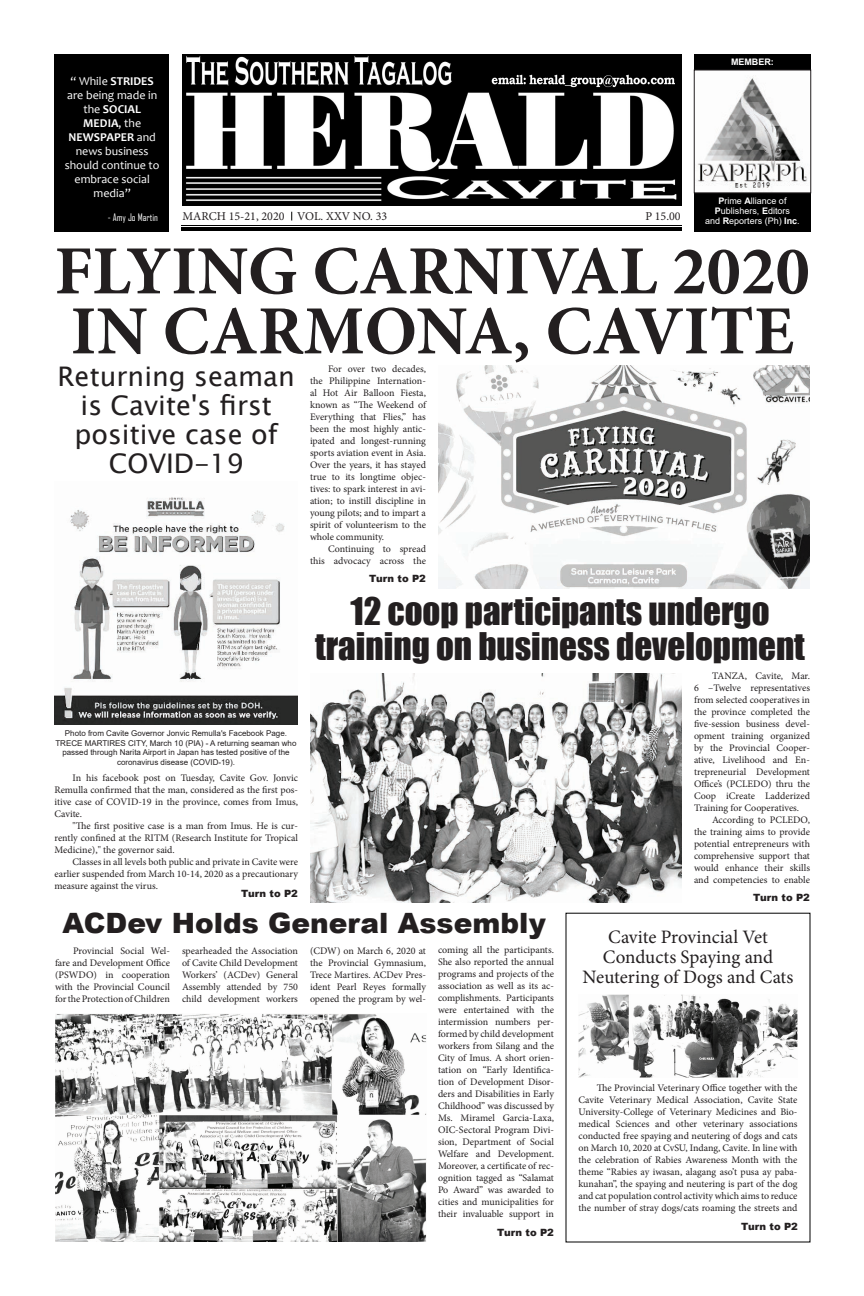
<style>
.page{position:relative;width:864px;height:1296px;background:#fff}
.page>*{position:absolute;margin:0;border:0;box-sizing:border-box;transform-origin:0 0}
.t1{font:700 69px/60px "Minion Pro";color:#231f20}
.t2{font:35px/35px "Impact";color:#231f20;text-align:center}
.t3{font:900 28px "Arial";color:#231f20}
.t4{font:27px/29px "Lucida Sans Unicode";color:#231f20;text-align:center}
.t5{font:19px/20px "Minion Pro";color:#231f20;text-align:center}
.t6{font:12px/14px "Candara";color:#fff;text-align:center}
.t7{font:12px "Minion Pro";color:#231f20}
.t8{font:700 12px "Candara";color:#fff}
.t9{font:10px/12px "Minion Pro";color:#231f20;text-align:justify}
.t10{font:900 10px "Arial";color:#231f20}
.t11{font:10px "Agency FB";color:#fff}
.t12{font:9px "Arial";color:#fff}
.t13{font:700 9px "Arial";color:#fff}
.t14{font:8px/9.6px "Arial";color:#231f20;text-align:center}
.s1{font-weight:700}
.s2{font-weight:400}
</style>
<div class="page">
<hr style="left:181px;top:227px;width:501px;height:4px;background:#000">
<hr style="left:181px;top:225px;width:501px;height:1px;background:#000">
<img style="left:182px;top:54px;width:500px;height:151px">
<div style="left:54px;top:54px;width:116px;height:177px;background:#000"></div>
<div style="left:694px;top:54px;width:117px;height:177px;background:#000"></div>
<img style="left:696px;top:72px;width:113px;height:119px">
<div style="left:694px;top:70px;width:117px;height:123px;border:1px solid #231f20"></div>
<img style="left:438px;top:366px;width:372px;height:223px">
<img style="left:54px;top:497px;width:244px;height:228px">
<img style="left:310px;top:674px;width:372px;height:228px">
<img style="left:55px;top:1014px;width:372px;height:228px">
<img style="left:578px;top:994px;width:219px;height:83px">
<p class="t13" style="left:731px;top:56px;width:44px">MEMBER:</p>
<p class="t6" style="left:67px;top:74px;width:92px">“ While <span class="s1">STRIDES </span>are being made in the <span class="s1">SOCIAL</span></p>
<p class="t8" style="left:83px;top:115px;width:59px">MEDIA<span class="s2">, the</span></p>
<p class="t6" style="left:65px;top:130px;width:96px"><span class="s1">NEWSPAPER</span> and news business should continue to</p>
<p class="t6" style="left:75px;top:172px;width:77px">embrace social</p>
<p class="t6" style="left:94px;top:186px;width:39px">media”</p>
<p class="t11" style="left:108px;top:211px;width:51px">- Amy Jo Martin</p>
<p class="t12" style="left:718px;top:195px;width:70px"><span class="s1">P</span>rime <span class="s1">A</span>lliance of</p>
<p class="t12" style="left:715px;top:205px;width:77px"><span class="s1">P</span>ublishers, <span class="s1">E</span>ditors</p>
<p class="t12" style="left:705px;top:215px;width:96px">and <span class="s1">R</span>eporters (Ph) <span class="s1">Inc</span>.</p>
<p class="t7" style="left:183px;top:208px;width:104px">MARCH 15-21, 2020</p>
<p class="t7" style="left:297px;top:208px;width:92px">VOL. XXV NO. 33</p>
<p class="t7" style="left:645px;top:208px;width:37px">P 15.00</p>
<p class="t1" style="left:54px;top:240px;width:757px">FLYING CARNIVAL 2020<br>IN CARMONA, CAVITE</p>
<p class="t9" style="left:310px;top:363px;width:118px;text-indent:18px">For over two decades, the Philippine Internation&shy;al Hot Air Balloon Fiesta, known as “The Weekend of Everything that Flies,” has been the most highly antic&shy;ipated and longest-running sports aviation event in Asia.<br>Over the years, it has stayed true to its longtime objec&shy;tives: to spark interest in avi&shy;ation; to instill discipline in young pilots; and to impart a spirit of volunteerism to the whole community.</p>
<p class="t9" style="left:310px;top:543px;width:118px;text-align:right">Continuing to spread<br>this advocacy across the</p>
<p class="t4" style="left:58px;top:362px;width:239px">Returning seaman is Cavite's first positive case of<br>COVID-19</p>
<p class="t10" style="left:369px;top:571px;width:58px">Turn to P2</p>
<p class="t2" style="left:315px;top:593px;width:491px">12 coop participants undergo training on business development</p>
<p class="t9" style="left:694px;top:670px;width:118px;text-indent:18px">TANZA, Cavite, Mar.<br>6 –Twelve representatives from selected cooperatives in the province completed the five-session business devel&shy;opment training organized by the Provincial Cooper&shy;ative, Livelihood and En&shy;trepreneurial Development Office’s (PCLEDO) thru the Coop iCreate Ladderized Training for Cooperatives.</p>
<p class="t9" style="left:694px;top:814px;width:118px;text-indent:18px">According to PCLEDO, the training aims to provide potential entrepreneurs with comprehensive support that would enhance their skills and competencies to enable</p>
<p class="t3" style="left:62px;top:903px;width:485px">ACDev Holds General Assembly</p>
<p class="t9" style="left:55px;top:945px;width:117px;text-indent:18px">Provincial Social Wel&shy;fare and Development Office (PSWDO) in cooperation with the Provincial Council for the Protection of Children</p>
<p class="t9" style="left:182px;top:945px;width:118px">spearheaded the Association of Cavite Child Development Workers’ (ACDev) General Assembly attended by 750 child development workers</p>
<p class="t9" style="left:310px;top:945px;width:118px">(CDW) on March 6, 2020 at the Provincial Gymnasium, Trece Martires. ACDev Pres&shy;ident Pearl Reyes formally opened the program by wel-</p>
<p class="t9" style="left:438px;top:944px;width:118px">coming all the participants.<br>She also reported the annual programs and projects of the association as well as its ac&shy;complishments. Participants were entertained with the intermission numbers per&shy;formed by child development workers from Silang and the City of Imus. A short orien&shy;tation on “Early Identifica&shy;tion of Development Disor&shy;ders and Disabilities in Early Childhood” was discussed by Ms. Miramel Garcia-Laxa, OIC-Sectoral Program Divi&shy;sion, Department of Social Welfare and Development.<br>Moreover, a certificate of rec&shy;ognition tagged as “Salamat Po Award” was awarded to cities and municipalities for their invaluable support in</p>
<p class="t14" style="left:65px;top:728px;width:224px">Photo from Cavite Governor Jonvic Remulla's Facebook Page.</p>
<p class="t14" style="left:55px;top:738px;width:243px">TRECE MARTIRES CITY, March 10 (PIA) - A returning seaman who passed through Narita Airport in Japan has tested positive of the coronavirus disease (COVID-19).</p>
<p class="t9" style="left:54px;top:772px;width:245px;text-indent:18px">In his facebook post on Tuesday, Cavite Gov. Jonvic Remulla confirmed that the man, considered as the first pos&shy;itive case of COVID-19 in the province, comes from Imus, Cavite.</p>
<p class="t9" style="left:54px;top:820px;width:245px;text-indent:18px">"The first positive case is a man from Imus. He is cur&shy;rently confined at the RITM (Research Institute for Tropical Medicine)," the governor said.</p>
<p class="t9" style="left:54px;top:856px;width:245px;text-indent:18px">Classes in all levels both public and private in Cavite were earlier suspended from March 10-14, 2020 as a precautionary measure against the virus.</p>
<p class="t10" style="left:241px;top:886px;width:58px">Turn to P2</p>
<p class="t10" style="left:753px;top:890px;width:58px">Turn to P2</p>
<p class="t5" style="left:608px;top:928px;width:161px">Cavite Provincial Vet</p>
<p class="t5" style="left:583px;top:948px;width:212px">Conducts Spaying and<br>Neutering of Dogs and Cats</p>
<p class="t9" style="left:578px;top:1082px;width:221px;text-indent:18px">The Provincial Veterinary Office together with the Cavite Veterinary Medical Association, Cavite State University-College of Veterinary Medicines and Bio&shy;medical Sciences and other veterinary associations conducted free spaying and neutering of dogs and cats on March 10, 2020 at CvSU, Indang, Cavite. In line with the celebration of Rabies Awareness Month with the theme “Rabies ay iwasan, alagang aso’t pusa ay paba&shy;kunahan”, the spaying and neutering is part of the dog and cat population control activity which aims to reduce the number of stray dogs/cats roaming the streets and</p>
<p class="t10" style="left:497px;top:1225px;width:58px">Turn to P2</p>
<p class="t10" style="left:741px;top:1219px;width:58px">Turn to P2</p>
</div>
